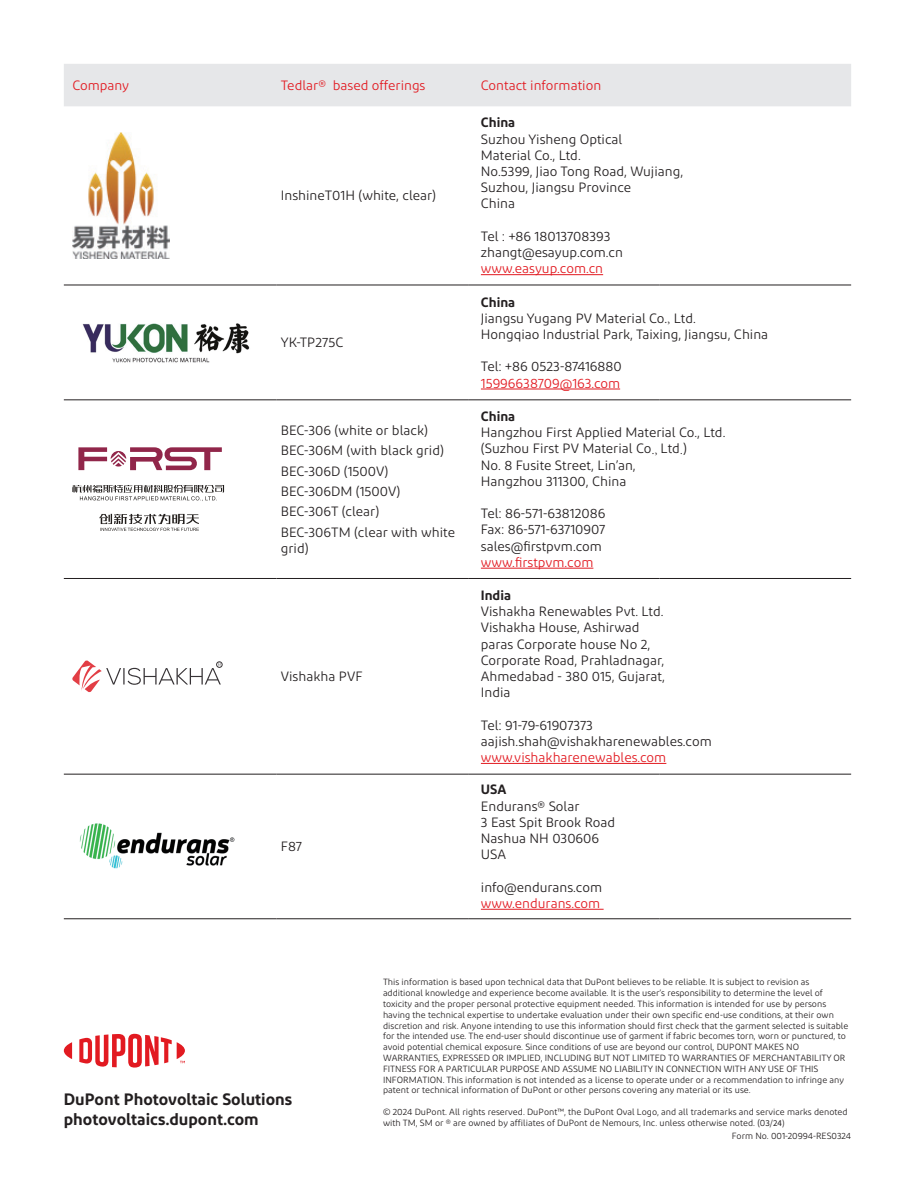
<style>
.page{position:relative;width:915px;height:1191px;background:#fff}
.page>*{position:absolute;margin:0;border:0;box-sizing:border-box;transform-origin:0 0}
.t1{font:600 16.5px/19.8px "Diodrum";color:#231f20}
.t2{font:13.5px/16.2px "Diodrum";color:#231f20}
.t3{font:13.5px "Diodrum";color:#e21a21}
.t4{font:600 13.5px "Diodrum";color:#231f20}
.t5{font:9px/10.8px "Diodrum";color:#231f20}
.s1{font-weight:600}
.s2{font-family:"Adobe Song Std";font-weight:300}
.s3{font-family:"Source Sans Pro"}
</style>
<div class="page">
<div style="left:64px;top:64px;width:786px;height:42px;background:#e6e7e9"></div>
<hr style="left:64px;top:918px;width:212px;height:1px;background:#231f20">
<hr style="left:276px;top:918px;width:192px;height:1px;background:#231f20">
<hr style="left:468px;top:918px;width:191px;height:1px;background:#231f20">
<hr style="left:659px;top:918px;width:191px;height:1px;background:#231f20">
<hr style="left:64px;top:285px;width:212px;height:1px;background:#231f20">
<hr style="left:276px;top:285px;width:192px;height:1px;background:#231f20">
<hr style="left:468px;top:285px;width:191px;height:1px;background:#231f20">
<hr style="left:659px;top:285px;width:191px;height:1px;background:#231f20">
<hr style="left:64px;top:399px;width:212px;height:1px;background:#231f20">
<hr style="left:276px;top:399px;width:192px;height:1px;background:#231f20">
<hr style="left:468px;top:399px;width:191px;height:1px;background:#231f20">
<hr style="left:659px;top:399px;width:191px;height:1px;background:#231f20">
<hr style="left:64px;top:578px;width:212px;height:1px;background:#231f20">
<hr style="left:276px;top:578px;width:192px;height:1px;background:#231f20">
<hr style="left:468px;top:578px;width:191px;height:1px;background:#231f20">
<hr style="left:659px;top:578px;width:191px;height:1px;background:#231f20">
<hr style="left:64px;top:774px;width:212px;height:1px;background:#231f20">
<hr style="left:276px;top:774px;width:192px;height:1px;background:#231f20">
<hr style="left:468px;top:774px;width:191px;height:1px;background:#231f20">
<hr style="left:659px;top:774px;width:191px;height:1px;background:#231f20">
<img style="left:72px;top:132px;width:97px;height:127px">
<hr style="left:480px;top:274px;width:123px;height:1px;background:#e21a21">
<img style="left:82px;top:323px;width:168px;height:40px">
<hr style="left:480px;top:389px;width:140px;height:1px;background:#e21a21">
<svg style="left:78px;top:447px;width:144px;height:23px"></svg>
<svg style="left:72px;top:485px;width:152px;height:16px"></svg>
<svg style="left:99px;top:514px;width:100px;height:17px"></svg>
<hr style="left:480px;top:568px;width:113px;height:1px;background:#e21a21">
<svg style="left:72px;top:660px;width:150px;height:32px"></svg>
<hr style="left:480px;top:763px;width:186px;height:1px;background:#e21a21">
<img style="left:79px;top:823px;width:156px;height:46px">
<hr style="left:480px;top:909px;width:123px;height:1px;background:#e21a21">
<svg style="left:64px;top:1042px;width:8px;height:17px"></svg>
<svg style="left:79px;top:1033px;width:106px;height:34px"></svg>
<h2 class="t3" style="left:72px;top:77px;width:58px">Company</h2>
<h2 class="t3" style="left:281px;top:77px;width:146px">Tedlar® based offerings</h2>
<h2 class="t3" style="left:480px;top:77px;width:122px">Contact information</h2>
<h2 class="t2" style="left:281px;top:187px;width:157px">InshineT01H (white, clear)</h2>
<h2 class="t2" style="left:281px;top:334px;width:64px">YK-TP275C</h2>
<h2 class="t2" style="left:281px;top:419px;width:176px;line-height:20.4px">BEC-306 (white or black)<br>BEC-306M (with black grid)<br>BEC-306D (1500V)<br>BEC-306DM (1500V)<br>BEC-306T (clear)<br>BEC-306TM (clear with white</h2>
<h2 class="t2" style="left:281px;top:540px;width:29px">grid)</h2>
<h2 class="t2" style="left:281px;top:668px;width:83px">Vishakha PVF</h2>
<h2 class="t2" style="left:281px;top:838px;width:23px">F87</h2>
<h2 class="t4" style="left:480px;top:114px;width:36px">China</h2>
<h2 class="t2" style="left:480px;top:131px;width:204px">Suzhou Yisheng Optical<br>Material Co., Ltd.<br>No.5399, Jiao Tong Road, Wujiang,<br>Suzhou, Jiangsu Province<br>China</h2>
<h2 class="t2" style="left:480px;top:228px;width:143px">Tel : +86 18013708393 zhangt@esayup.com.cn</h2>
<h2 class="t3" style="left:480px;top:260px;width:124px">www.easyup.com.cn</h2>
<h2 class="t2" style="left:480px;top:293px;width:289px"><span class="s1">China<br></span>Jiangsu Yugang PV Material Co.<span class="s2">,</span> Ltd.<br>Hongqiao Industrial Park, Taixing, Jiangsu, China</h2>
<h2 class="t2" style="left:480px;top:358px;width:142px">Tel: +86 0523-87416880</h2>
<h2 class="t3" style="left:480px;top:375px;width:141px">15996638709@163.com</h2>
<h2 class="t4" style="left:480px;top:407px;width:36px">China</h2>
<h2 class="t2" style="left:480px;top:424px;width:246px">Hangzhou First Applied Material Co., Ltd. (Suzhou First PV Material Co<span class="s2">.,</span> Ltd<span class="s2">.</span>)<br>No. 8 Fusite Street, Lin’an,<br>Hangzhou 311300, China</h2>
<h2 class="t2" style="left:480px;top:505px;width:126px;text-align:justify">Tel: 86-571-63812086<br>Fax: 86-571-63710907 sales@firstpvm.com</h2>
<h2 class="t3" style="left:480px;top:554px;width:114px">www.firstpvm.com</h2>
<h2 class="t4" style="left:480px;top:586px;width:32px">India</h2>
<h2 class="t2" style="left:480px;top:603px;width:185px">Vishakha Renewables Pvt. Ltd.<br>Vishakha House, Ashirwad paras Corporate house No 2,<br>Corporate Road, Prahladnagar,<br>Ahmedabad - 380 015, Gujarat,<br>India</h2>
<h2 class="t2" style="left:480px;top:716px;width:232px">Tel: 91-79-61907373 aajish.shah@vishakharenewables.com</h2>
<h2 class="t3" style="left:480px;top:749px;width:187px">www.vishakharenewables.com</h2>
<h2 class="t4" style="left:480px;top:781px;width:27px">USA</h2>
<h2 class="t2" style="left:480px;top:797px;width:136px">Endurans® Solar<br>3 East Spit Brook Road<br>Nashua NH 030606<br>USA</h2>
<h2 class="t2" style="left:480px;top:878px;width:123px">info@endurans.com</h2>
<h2 class="t3" style="left:480px;top:895px;width:121px">www.endurans.com</h2>
<h1 class="t1" style="left:64px;top:1088px;width:230px">DuPont Photovoltaic Solutions photovoltaics.dupont.com</h1>
<p class="t5" style="left:383px;top:976px;width:466px">This information is based upon technical data that DuPont believes to be reliable. It is subject to revision as additional knowledge and experience become available. It is the user’s responsibility to determine the level of toxicity and the proper personal protective equipment needed. This information is intended for use by persons having the technical expertise to undertake evaluation under their own specific end-use conditions, at their own discretion and risk. Anyone intending to use this information should first check that the garment selected is suitable for the intended use. The end-user should discontinue use of garment if fabric becomes torn, worn or punctured, to avoid potential chemical exposure. Since conditions of use are beyond our control, DUPONT MAKES NO WARRANTIES, EXPRESSED OR IMPLIED, INCLUDING BUT NOT LIMITED TO WARRANTIES OF MERCHANTABILITY OR FITNESS FOR A PARTICULAR PURPOSE AND ASSUME NO LIABILITY IN CONNECTION WITH ANY USE OF THIS INFORMATION. This information is not intended as a license to operate under or a recommendation to infringe any patent or technical information of DuPont or other persons covering any material or its use.</p>
<p class="t5" style="left:383px;top:1106px;width:466px">© 2024 DuPont. All rights reserved. DuPont™, the DuPont Oval Logo, and all trademarks and service marks denoted with TM, SM or ® are owned by affiliates of DuPont de Nemours, Inc. unless otherwise noted. (0<span class="s3">3/24)</span></p>
<p class="t5" style="left:731px;top:1130px;width:121px">Form No. 001-20994-RES0324</p>
</div>
